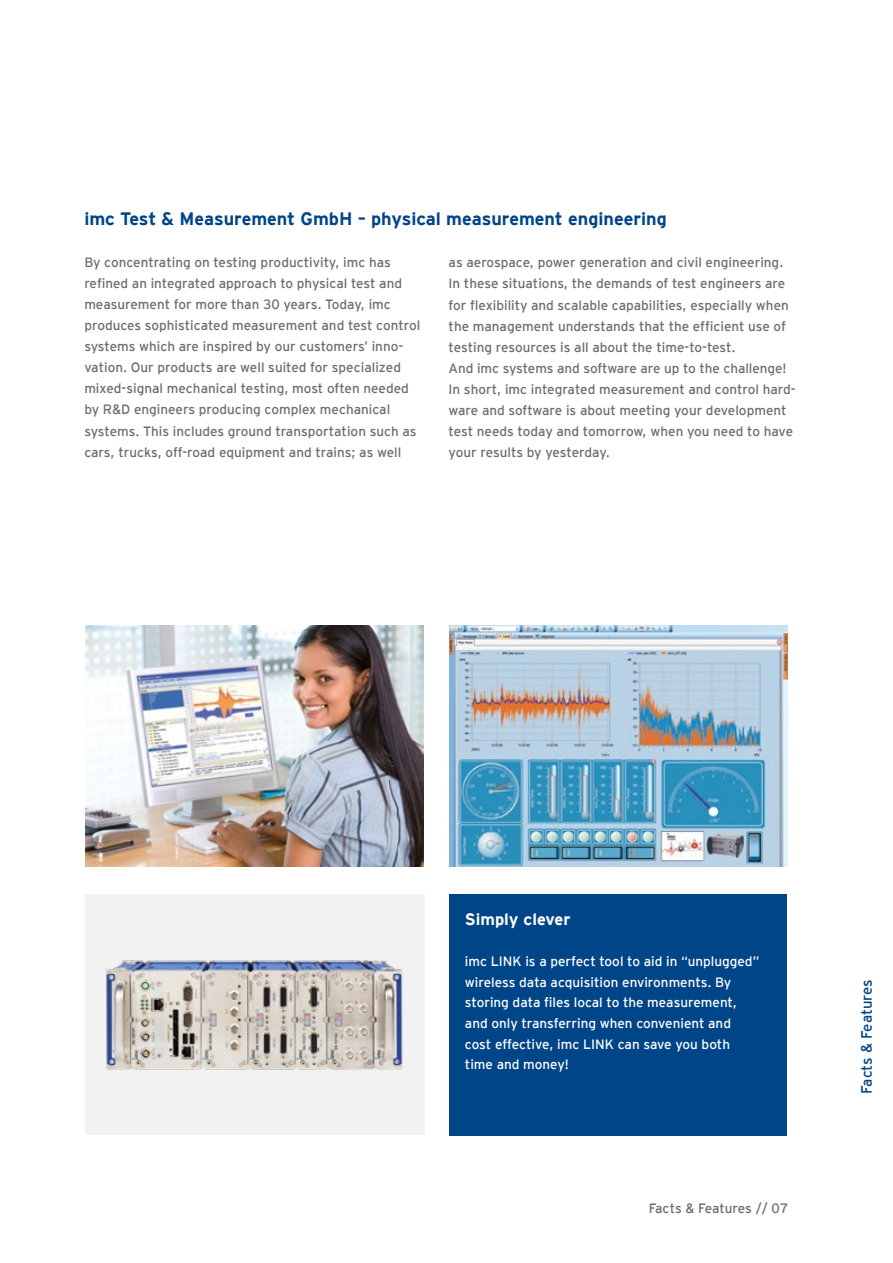
<style>
.page{position:relative;width:893px;height:1263px;background:#fff}
.page>*{position:absolute;margin:0;border:0;box-sizing:border-box;transform-origin:0 0}
.t1{font:700 18px "Interstate";color:#004587}
.t2{font:700 16.5px "Interstate";color:#fff}
.t3{font:15px "Interstate";letter-spacing:-.005em;color:#004587}
.t4{font:13.5px/21px "Interstate";color:#6f6e6e}
.t5{font:13.5px/20.5px "Interstate";color:#fff}
</style>
<div class="page">
<div style="left:449px;top:894px;width:338px;height:241px;background:#004587"></div>
<img style="left:449px;top:625px;width:338px;height:241px">
<img style="left:85px;top:625px;width:338px;height:241px">
<div style="left:85px;top:894px;width:339px;height:241px;background:#f2f2f2"></div>
<img style="left:106px;top:960px;width:297px;height:110px">
<h1 class="t1" style="left:84px;top:209px;width:584px">imc Test &amp; Measurement GmbH – physical measurement engineering</h1>
<p class="t4" style="left:84px;top:252px;width:338px">By concentrating on testing productivity, imc has refined an integrated approach to physical test and measurement for more than 30 years. Today, imc produces sophisticated measurement and test control systems which are inspired by our customers’ inno&shy;vation. Our products are well suited for specialized mixed-signal mechanical testing, most often needed by R&amp;D engineers producing complex mechanical systems. This includes ground transportation such as cars, trucks, off-road equipment and trains; as well</p>
<p class="t4" style="left:449px;top:252px;width:349px">as aerospace, power generation and civil engineering.<br>In these situations, the demands of test engineers are for flexibility and scalable capabilities, especially when the management understands that the efficient use of testing resources is all about the time-to-test.<br>And imc systems and software are up to the challenge!<br>In short, imc integrated measurement and control hard&shy;ware and software is about meeting your development test needs today and tomorrow, when you need to have your results by yesterday.</p>
<p class="t2" style="left:465px;top:910px;width:107px">Simply clever</p>
<p class="t5" style="left:465px;top:951px;width:296px">imc LINK is a perfect tool to aid in “unplugged” wireless data acquisition environments. By storing data files local to the measurement, and only transferring when convenient and cost effective, imc LINK can save you both time and money!</p>
<p class="t4" style="left:649px;top:1198px;width:141px">Facts &amp; Features // 07</p>
<p class="t3" style="left:858px;top:1094px;width:116px;rotate:-90deg">Facts &amp; Features</p>
</div>
